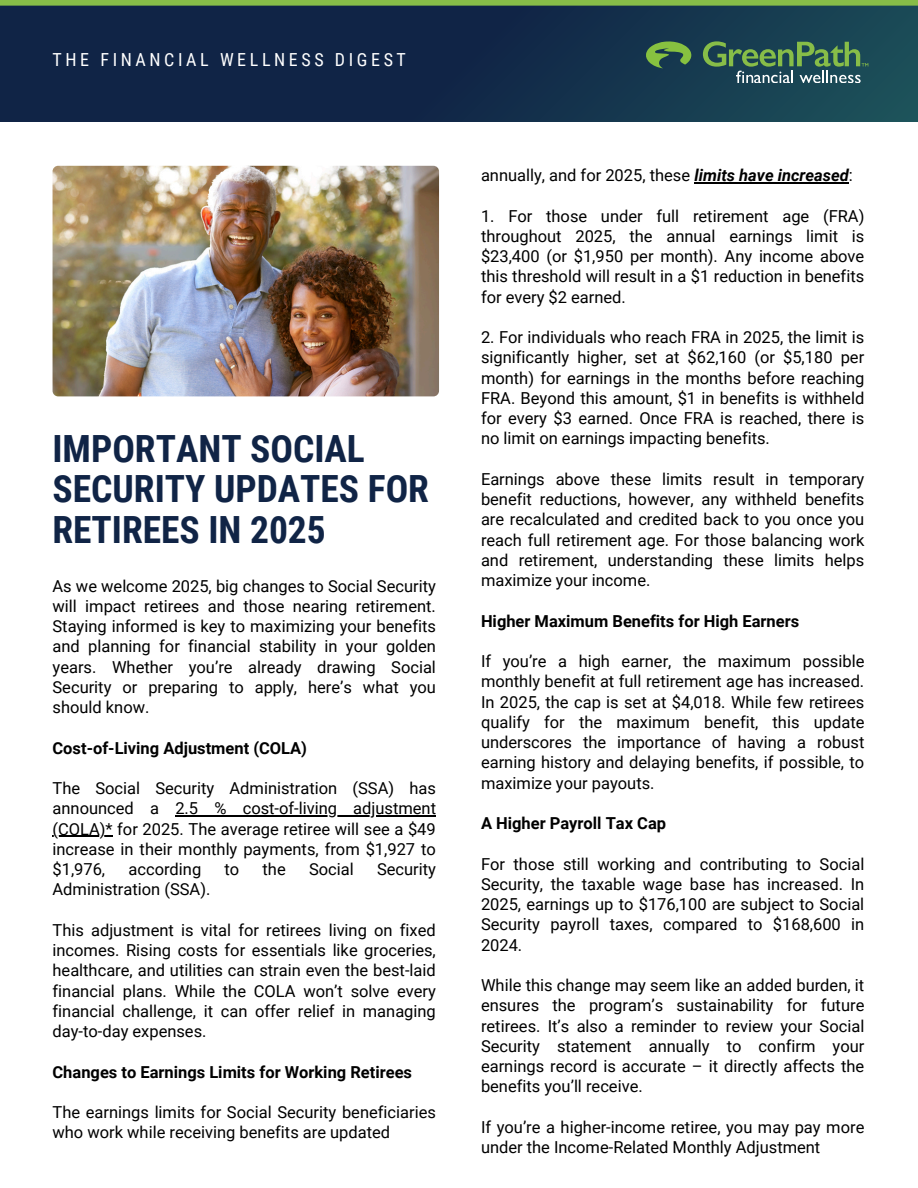
<style>
.page{position:relative;width:918px;height:1188px;background:#fff}
.page>*{position:absolute;margin:0;border:0;box-sizing:border-box;transform-origin:0 0}
.t1{font:700 37.5px/40.5px "Roboto Condensed";color:#102446}
.t2{font:18px "Roboto Condensed";letter-spacing:.2em;color:#fff}
.t3{font:16.5px/20.2px "Roboto";color:#000;text-align:justify}
.t4{font:700 16.5px "Roboto";color:#000}
.s1{font-weight:700;font-style:italic}
</style>
<div class="page">
<div style="left:0;top:3px;width:918px;height:119px;background:linear-gradient(to right,#0d1941,#194454)"></div>
<div style="left:0;top:0;width:918px;height:6px;background:#87bd48"></div>
<svg style="left:703px;top:41px;width:165px;height:42px;background:#416b5c"></svg>
<svg style="left:646px;top:41px;width:45px;height:27px"></svg>
<img style="left:53px;top:166px;width:386px;height:230px;border-radius:6px">
<hr style="left:694px;top:182px;width:155px;height:1px;background:#000">
<hr style="left:175px;top:815px;width:261px;height:2px;background:#000">
<hr style="left:53px;top:836px;width:60px;height:1px;background:#000">
<p class="t2" style="left:53px;top:49px;width:355px">THE FINANCIAL WELLNESS DIGEST</p>
<p class="t1" style="left:53px;top:429px;width:378px">IMPORTANT SOCIAL<br>SECURITY UPDATES FOR<br>RETIREES IN 2025</p>
<p class="t3" style="left:53px;top:576px;width:385px">As we welcome 2025, big changes to Social Security will impact retirees and those nearing retirement.<br>Staying informed is key to maximizing your benefits and planning for financial stability in your golden years. Whether you’re already drawing Social Security or preparing to apply, here’s what you should know.</p>
<p class="t4" style="left:53px;top:738px;width:256px">Cost-of-Living Adjustment (COLA)</p>
<p class="t3" style="left:53px;top:778px;width:385px">The Social Security Administration (SSA) has announced a</p>
<p class="t3" style="left:175px;top:799px;width:262px">2.5 % cost-of-living adjustment</p>
<h3 class="t3" style="left:53px;top:819px;width:385px">(COLA)* for 2025. The average retiree will see a $49 increase in their monthly payments, from $1,927 to $1,976,</h3>
<h3 class="t3" style="left:128px;top:859px;width:74px">according</h3>
<h3 class="t3" style="left:225px;top:859px;width:16px">to</h3>
<h3 class="t3" style="left:263px;top:859px;width:25px">the</h3>
<h3 class="t3" style="left:309px;top:859px;width:46px">Social</h3>
<h3 class="t3" style="left:377px;top:859px;width:60px">Security</h3>
<h3 class="t3" style="left:53px;top:880px;width:159px">Administration (SSA).</h3>
<h3 class="t3" style="left:53px;top:920px;width:385px">This adjustment is vital for retirees living on fixed incomes. Rising costs for essentials like groceries, healthcare, and utilities can strain even the best-laid</h3>
<p class="t3" style="left:53px;top:981px;width:385px">financial plans. While the COLA won’t solve every financial challenge, it can offer relief in managing day-to-day expenses.</p>
<p class="t4" style="left:53px;top:1062px;width:361px">Changes to Earnings Limits for Working Retirees</p>
<p class="t3" style="left:53px;top:1102px;width:385px">The earnings limits for Social Security beneficiaries</p>
<h3 class="t3" style="left:53px;top:1123px;width:339px">who work while receiving benefits are updated</h3>
<p class="t3" style="left:481px;top:165px;width:373px">annually, and for 2025, these <span class="s1">limits have increased</span>:</p>
<h2 class="t3" style="left:481px;top:206px;width:385px">1. For those under full retirement age (FRA) throughout 2025, the annual earnings limit is $23,400 (or $1,950 per month). Any income above this threshold will result in a $1 reduction in benefits for every $2 earned.</h2>
<p class="t3" style="left:481px;top:327px;width:385px">2. For individuals who reach FRA in 2025, the limit is significantly higher, set at $62,160 (or $5,180 per month) for earnings in the months before reaching FRA. Beyond this amount, $1 in benefits is withheld for every $3 earned. Once FRA is reached, there is no limit on earnings impacting benefits.</p>
<p class="t3" style="left:481px;top:469px;width:385px">Earnings above these limits result in temporary benefit reductions, however, any withheld benefits are recalculated and credited back to you once you reach full retirement age. For those balancing work and retirement, understanding these limits helps maximize your income.</p>
<h1 class="t4" style="left:481px;top:611px;width:320px">Higher Maximum Benefits for High Earners</h1>
<p class="t3" style="left:481px;top:651px;width:385px">If you’re a high earner, the maximum possible monthly benefit at full retirement age has increased.<br>In 2025, the cap is set at $4,018. While few retirees qualify for the maximum benefit, this update underscores the importance of having a robust earning history and delaying benefits, if possible, to maximize your payouts.</p>
<h3 class="t4" style="left:481px;top:814px;width:187px">A Higher Payroll Tax Cap</h3>
<p class="t3" style="left:481px;top:854px;width:385px">For those still working and contributing to Social Security, the taxable wage base has increased. In 2025, earnings up to $176,100 are subject to Social Security payroll taxes, compared to $168,600 in 2024.</p>
<p class="t3" style="left:481px;top:975px;width:385px">While this change may seem like an added burden, it ensures the program’s sustainability for future retirees. It’s also a reminder to review your Social Security statement annually to confirm your earnings record is accurate – it directly affects the benefits you’ll receive.</p>
<h3 class="t3" style="left:481px;top:1117px;width:385px">If you’re a higher-income retiree, you may pay more under the Income-Related Monthly Adjustment</h3>
</div>
